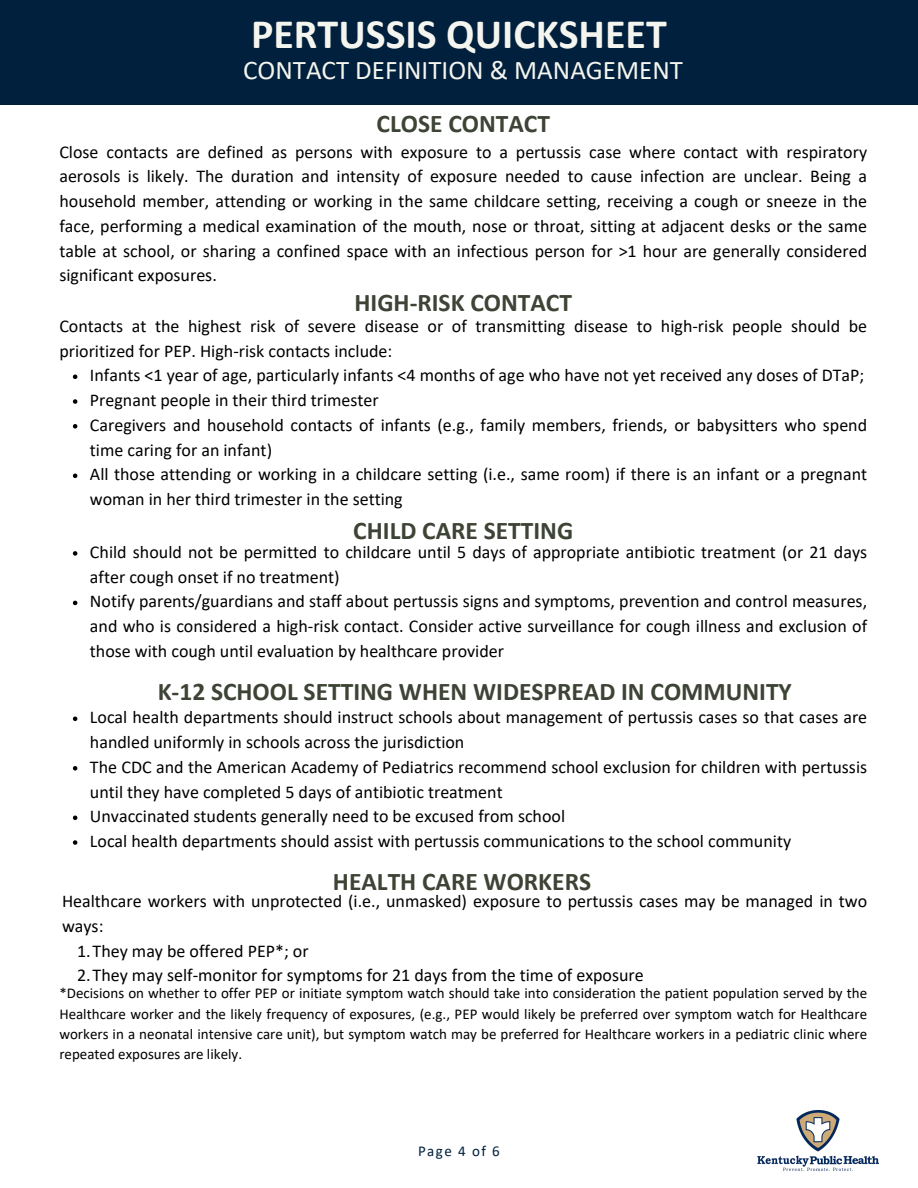
<style>
.page{position:relative;width:918px;height:1188px;background:#fff}
.page>*{position:absolute;margin:0;border:0;box-sizing:border-box;transform-origin:0 0}
.t1{font:700 42px "Calibri";color:#f5f5ef}
.t2{font:27px "Calibri";color:#f5f5ef}
.t3{font:700 25.5px "Calibri";color:#3d4335}
.t4{font:18px/24.8px "Calibri";color:#000}
.t5{font:15px/20.2px "Calibri";color:#000;text-align:justify}
.t6{font:15px "Calibri";letter-spacing:.095em;color:#01203d}
</style>
<div class="page">
<div style="left:0;top:0;width:918px;height:104px;background:#01203d"></div>
<svg style="left:73px;top:375px;width:4px;height:4px"></svg>
<svg style="left:73px;top:399px;width:4px;height:5px"></svg>
<svg style="left:73px;top:424px;width:4px;height:5px"></svg>
<svg style="left:73px;top:474px;width:4px;height:4px"></svg>
<svg style="left:73px;top:551px;width:4px;height:5px"></svg>
<svg style="left:73px;top:601px;width:4px;height:4px"></svg>
<svg style="left:73px;top:717px;width:4px;height:4px"></svg>
<svg style="left:73px;top:766px;width:4px;height:5px"></svg>
<svg style="left:73px;top:816px;width:4px;height:4px"></svg>
<svg style="left:73px;top:840px;width:4px;height:5px"></svg>
<img style="left:757px;top:1110px;width:122px;height:61px">
<p class="t1" style="left:251px;top:16px;width:417px">PERTUSSIS QUICKSHEET</p>
<h3 class="t2" style="left:243px;top:59px;width:441px">CONTACT DEFINITION &amp; MANAGEMENT</h3>
<h4 class="t3" style="left:377px;top:113px;width:175px">CLOSE CONTACT</h4>
<h2 class="t4" style="left:59px;top:141px;width:809px;text-align:justify">Close contacts are defined as persons with exposure to a pertussis case where contact with respiratory aerosols is likely. The duration and intensity of exposure needed to cause infection are unclear. Being a household member, attending or working in the same childcare setting, receiving a cough or sneeze in the face, performing a medical examination of the mouth, nose or throat, sitting at adjacent desks or the same table at school, or sharing a confined space with an infectious person for &gt;1 hour are generally considered significant exposures.</h2>
<p class="t3" style="left:355px;top:292px;width:219px">HIGH-RISK CONTACT</p>
<p class="t4" style="left:59px;top:315px;width:809px">Contacts at the highest risk of severe disease or of transmitting disease to high-risk people should be prioritized for PEP. High-risk contacts include:</p>
<p class="t4" style="left:90px;top:364px;width:776px">Infants &lt;1 year of age, particularly infants &lt;4 months of age who have not yet received any doses of DTaP;</p>
<p class="t4" style="left:90px;top:389px;width:290px">Pregnant people in their third trimester</p>
<h2 class="t4" style="left:90px;top:414px;width:779px">Caregivers and household contacts of infants (e.g., family members, friends, or babysitters who spend time caring for an infant)</h2>
<p class="t4" style="left:90px;top:463px;width:779px">All those attending or working in a childcare setting (i.e., same room) if there is an infant or a pregnant woman in her third trimester in the setting</p>
<p class="t3" style="left:353px;top:520px;width:221px">CHILD CARE SETTING</p>
<h2 class="t4" style="left:90px;top:541px;width:779px">Child should not be permitted to childcare until 5 days of appropriate antibiotic treatment (or 21 days after cough onset if no treatment)</h2>
<p class="t4" style="left:90px;top:591px;width:779px;text-align:justify">Notify parents/guardians and staff about pertussis signs and symptoms, prevention and control measures, and who is considered a high-risk contact. Consider active surveillance for cough illness and exclusion of those with cough until evaluation by healthcare provider</p>
<p class="t3" style="left:158px;top:680px;width:636px">K-12 SCHOOL SETTING WHEN WIDESPREAD IN COMMUNITY</p>
<p class="t4" style="left:90px;top:706px;width:779px">Local health departments should instruct schools about management of pertussis cases so that cases are handled uniformly in schools across the jurisdiction</p>
<p class="t4" style="left:90px;top:756px;width:779px">The CDC and the American Academy of Pediatrics recommend school exclusion for children with pertussis until they have completed 5 days of antibiotic treatment</p>
<h2 class="t4" style="left:90px;top:805px;width:477px">Unvaccinated students generally need to be excused from school</h2>
<h4 class="t4" style="left:90px;top:830px;width:703px">Local health departments should assist with pertussis communications to the school community</h4>
<p class="t3" style="left:333px;top:871px;width:260px">HEALTH CARE WORKERS</p>
<p class="t4" style="left:62px;top:890px;width:807px">Healthcare workers with unprotected (i.e., unmasked) exposure to pertussis cases may be managed in two ways:</p>
<p class="t4" style="left:77px;top:940px;width:233px">1.They may be offered PEP*; or</p>
<p class="t4" style="left:77px;top:965px;width:568px">2.They may self-monitor for symptoms for 21 days from the time of exposure</p>
<p class="t5" style="left:59px;top:985px;width:809px">*Decisions on whether to offer PEP or initiate symptom watch should take into consideration the patient population served by the Healthcare worker and the likely frequency of exposures, (e.g., PEP would likely be preferred over symptom watch for Healthcare workers in a neonatal intensive care unit), but symptom watch may be preferred for Healthcare workers in a pediatric clinic where repeated exposures are likely.</p>
<h4 class="t6" style="left:418px;top:1145px;width:83px">Page 4 of 6</h4>
</div>
